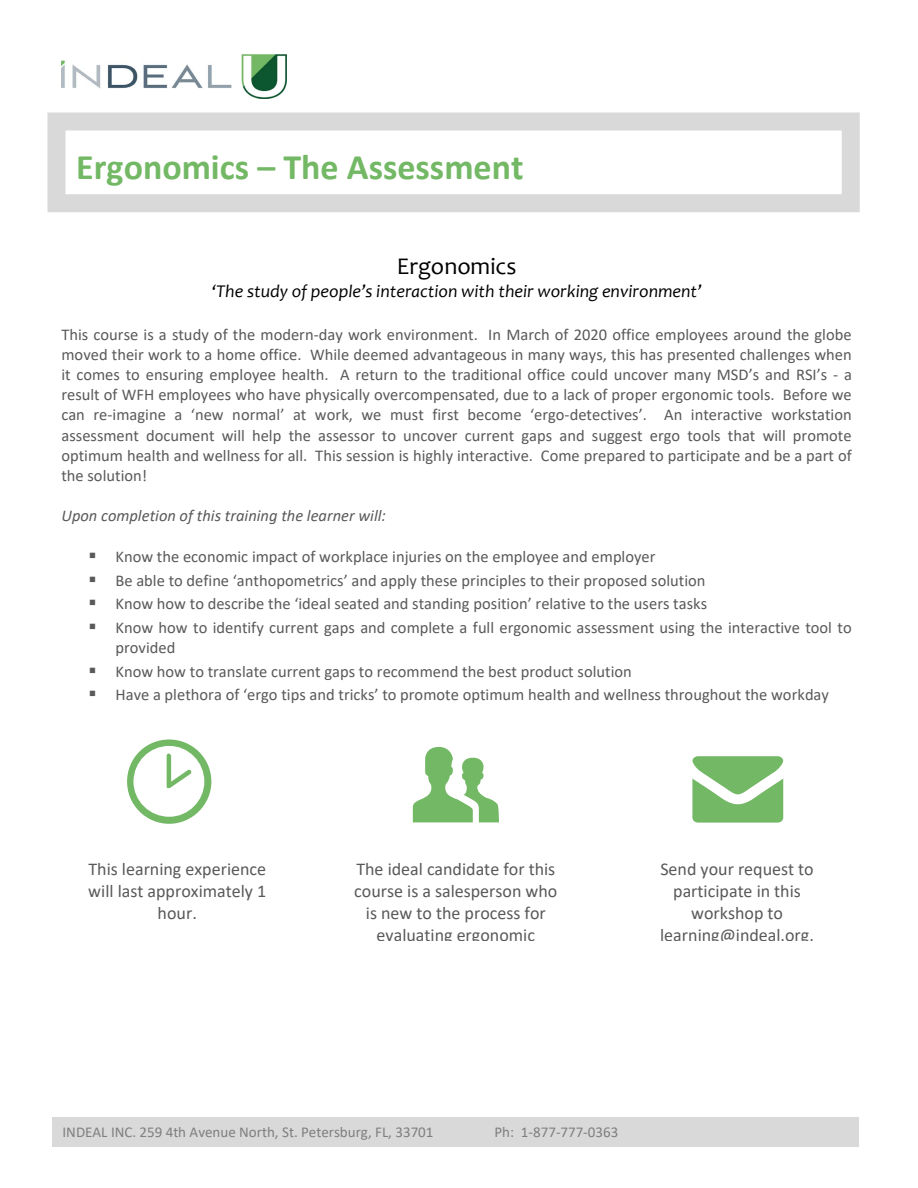
<style>
.page{position:relative;width:918px;height:1188px;background:#fff}
.page>*{position:absolute;margin:0;border:0;box-sizing:border-box;transform-origin:0 0}
.t1{font:700 36px "Calibri";color:#73b865}
.t2{font:24px "Candara";color:#000}
.t3{font:18px/21.9px "Calibri";color:#595959;text-align:center}
.t4{font:italic 18px "Candara";color:#000}
.t5{font:16.5px/20.1px "Calibri";color:#595959;text-align:justify}
.t6{font:italic 16.5px "Calibri";color:#595959}
.t7{font:15px "Calibri";color:#7f7f7f}
</style>
<div class="page">
<img style="left:62px;top:54px;width:225px;height:45px">
<div style="left:52px;top:1117px;width:806px;height:30px;background:#d9d9d9"></div>
<div style="left:48px;top:112px;width:812px;height:100px;border:18px solid #d9d9d9"></div>
<svg style="left:127px;top:740px;width:84px;height:84px"></svg>
<svg style="left:413px;top:747px;width:86px;height:75px"></svg>
<svg style="left:692px;top:756px;width:91px;height:67px"></svg>
<p class="t1" style="left:76px;top:142px;width:449px">Ergonomics – The Assessment</p>
<p class="t2" style="left:397px;top:251px;width:121px">Ergonomics</p>
<p class="t4" style="left:212px;top:280px;width:491px">‘The study of people’s interaction with their working environment’</p>
<p class="t5" style="left:61px;top:324px;width:792px">This course is a study of the modern-day work environment. In March of 2020 office employees around the globe moved their work to a home office. While deemed advantageous in many ways, this has presented challenges when it comes to ensuring employee health. A return to the traditional office could uncover many MSD’s and RSI’s - a result of WFH employees who have physically overcompensated, due to a lack of proper ergonomic tools. Before we can re-imagine a ‘new normal’ at work, we must first become ‘ergo-detectives’. An interactive workstation assessment document will help the assessor to uncover current gaps and suggest ergo tools that will promote optimum health and wellness for all. This session is highly interactive. Come prepared to participate and be a part of the solution!</p>
<p class="t6" style="left:61px;top:504px;width:326px">Upon completion of this training the learner will:</p>
<p class="t5" style="left:89px;top:546px;width:569px">▪ Know the economic impact of workplace injuries on the employee and employer</p>
<p class="t5" style="left:89px;top:570px;width:619px">▪ Be able to define ‘anthopometrics’ and apply these principles to their proposed solution</p>
<p class="t5" style="left:89px;top:593px;width:620px">▪ Know how to describe the ‘ideal seated and standing position’ relative to the users tasks</p>
<p class="t5" style="left:116px;top:617px;width:738px;text-indent:-27px">▪ Know how to identify current gaps and complete a full ergonomic assessment using the interactive tool to provided</p>
<p class="t5" style="left:89px;top:661px;width:545px">▪ Know how to translate current gaps to recommend the best product solution</p>
<p class="t5" style="left:89px;top:684px;width:742px">▪ Have a plethora of ‘ergo tips and tricks’ to promote optimum health and wellness throughout the workday</p>
<p class="t3" style="left:88px;top:857px;width:179px">This learning experience will last approximately 1 hour.</p>
<p class="t3" style="left:354px;top:857px;width:205px">The ideal candidate for this course is a salesperson who is new to the process for evaluating ergonomic</p>
<p class="t3" style="left:660px;top:857px;width:155px">Send your request to participate in this workshop to learning@indeal.org.</p>
<p class="t7" style="left:63px;top:1121px;width:373px">INDEAL INC. 259 4th Avenue North, St. Petersburg, FL, 33701</p>
<p class="t7" style="left:495px;top:1121px;width:125px">Ph: 1-877-777-0363</p>
</div>
